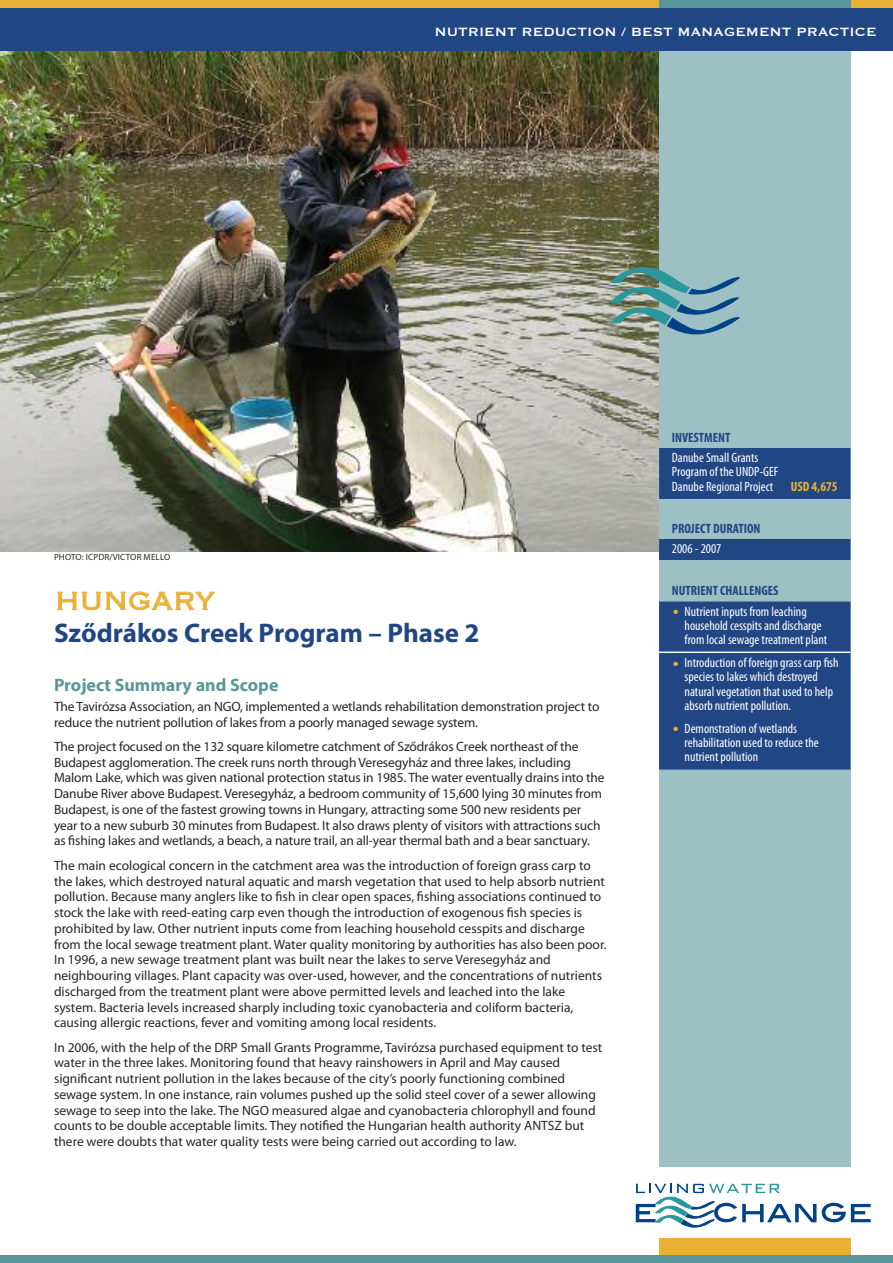
<style>
.page{position:relative;width:893px;height:1263px;background:#fff}
.page>*{position:absolute;margin:0;border:0;box-sizing:border-box;transform-origin:0 0}
.t1{font:300 33px "Copperplate";letter-spacing:-.015em;color:#eab035}
.t2{font:700 27px "Myriad Pro";color:#214684}
.t3{font:700 18px "Myriad Pro";color:#59969c}
.t4{font:15.75px "Copperplate";color:#fff}
.t5{font:13.5px/15.8px "Myriad Pro";color:#272627}
.t6{font:condensed 13.5px/14.2px "Myriad Pro";color:#fff}
.t7{font:700 condensed 13.5px "Myriad Pro";color:#214684}
.t8{font:700 condensed 13.5px "Myriad Pro";color:#eab035}
.t9{font:9px "Myriad Pro";letter-spacing:.02em;color:#272627}
.s1{color:#eab035}
</style>
<div class="page">
<img style="left:0;top:51px;width:659px;height:500px">
<div style="left:659px;top:48px;width:191px;height:1214px;background:#9cc0c4"></div>
<div style="left:659px;top:448px;width:191px;height:51px;background:#214684"></div>
<div style="left:659px;top:539px;width:191px;height:21px;background:#214684"></div>
<div style="left:659px;top:601px;width:191px;height:168px;background:#214684"></div>
<hr style="left:659px;top:651px;width:191px;height:2px;background:#fff">
<svg style="left:610px;top:267px;width:130px;height:67px"></svg>
<div style="left:0;top:0;width:893px;height:9px;background:#eab035"></div>
<div style="left:659px;top:0;width:191px;height:9px;background:#59969c"></div>
<div style="left:0;top:9px;width:893px;height:42px;background:#214684"></div>
<div style="left:659px;top:1236px;width:191px;height:25px;background:#eab035"></div>
<div style="left:619px;top:1167px;width:258px;height:70px;background:#fff"></div>
<svg style="left:636px;top:1184px;width:180px;height:43px"></svg>
<svg style="left:822px;top:1203px;width:49px;height:19px"></svg>
<div style="left:0;top:1255px;width:893px;height:8px;background:#59969c"></div>
<p class="t4" style="left:434px;top:21px;width:444px">NUTRIENT REDUCTION / BEST MANAGEMENT PRACTICE</p>
<p class="t9" style="left:54px;top:554px;width:118px">PHOTO: ICPDR/VICTOR MellO</p>
<h1 class="t1" style="left:54px;top:579px;width:162px">HUNGARY</h1>
<h2 class="t2" style="left:54px;top:622px;width:427px">Sződrákos Creek Program – Phase 2</h2>
<h3 class="t3" style="left:54px;top:678px;width:226px">Project Summary and Scope</h3>
<p class="t5" style="left:54px;top:700px;width:547px">The Tavirózsa Association, an NGO, implemented a wetlands rehabilitation demonstration project to reduce the nutrient pollution of lakes from a poorly managed sewage system.</p>
<p class="t5" style="left:54px;top:740px;width:552px">The project focused on the 132 square kilometre catchment of Sződrákos Creek northeast of the Budapest agglomeration. The creek runs north through Veresegyház and three lakes, including Malom lake, which was given national protection status in 1985. The water eventually drains into the Danube River above Budapest. Veresegyház, a bedroom community of 15,600 lying 30 minutes from Budapest, is one of the fastest growing towns in Hungary, attracting some 500 new residents per year to a new suburb 30 minutes from Budapest. It also draws plenty of visitors with attractions such as fishing lakes and wetlands, a beach, a nature trail, an all-year thermal bath and a bear sanctuary.</p>
<p class="t5" style="left:54px;top:858px;width:554px">The main ecological concern in the catchment area was the introduction of foreign grass carp to the lakes, which destroyed natural aquatic and marsh vegetation that used to help absorb nutrient pollution. Because many anglers like to fish in clear open spaces, fishing associations continued to stock the lake with reed-eating carp even though the introduction of exogenous fish species is prohibited by law. Other nutrient inputs come from leaching household cesspits and discharge from the local sewage treatment plant. Water quality monitoring by authorities has also been poor.<br>In 1996, a new sewage treatment plant was built near the lakes to serve Veresegyház and neighbouring villages. Plant capacity was over-used, however, and the concentrations of nutrients discharged from the treatment plant were above permitted levels and leached into the lake system. Bacteria levels increased sharply including toxic cyanobacteria and coliform bacteria, causing allergic reactions, fever and vomiting among local residents.</p>
<p class="t5" style="left:54px;top:1040px;width:550px">In 2006, with the help of the DRP Small Grants Programme, Tavirózsa purchased equipment to test water in the three lakes. Monitoring found that heavy rainshowers in April and May caused significant nutrient pollution in the lakes because of the city’s poorly functioning combined sewage system. In one instance, rain volumes pushed up the solid steel cover of a sewer allowing sewage to seep into the lake. The NGO measured algae and cyanobacteria chlorophyll and found counts to be double acceptable limits. They notified the Hungarian health authority ANTSZ but there were doubts that water quality tests were being carried out according to law.</p>
<p class="t7" style="left:672px;top:432px;width:60px">INVESTMENT</p>
<p class="t6" style="left:672px;top:452px;width:108px">Danube Small Grants<br>Program of the UNDP-GEF<br>Danube Regional Project</p>
<p class="t8" style="left:791px;top:481px;width:48px">USD 4,675</p>
<p class="t7" style="left:672px;top:523px;width:90px">PROJECT DURATION</p>
<p class="t6" style="left:672px;top:543px;width:51px">2006 - 2007</p>
<p class="t7" style="left:672px;top:586px;width:108px">NUTRIENT CHALLENGES</p>
<p class="t6" style="left:685px;top:605px;width:144px;text-indent:-11px"><span class="s1">●</span> Nutrient inputs from leaching household cesspits and discharge from local sewage treatment plant</p>
<p class="t6" style="left:685px;top:657px;width:156px;text-indent:-11px"><span class="s1">●</span> Introduction of foreign grass carp fish species to lakes which destroyed natural vegetation that used to help absorb nutrient pollution.</p>
<p class="t6" style="left:685px;top:722px;width:136px;text-indent:-11px"><span class="s1">●</span> Demonstration of wetlands rehabilitation used to reduce the nutrient pollution</p>
</div>
